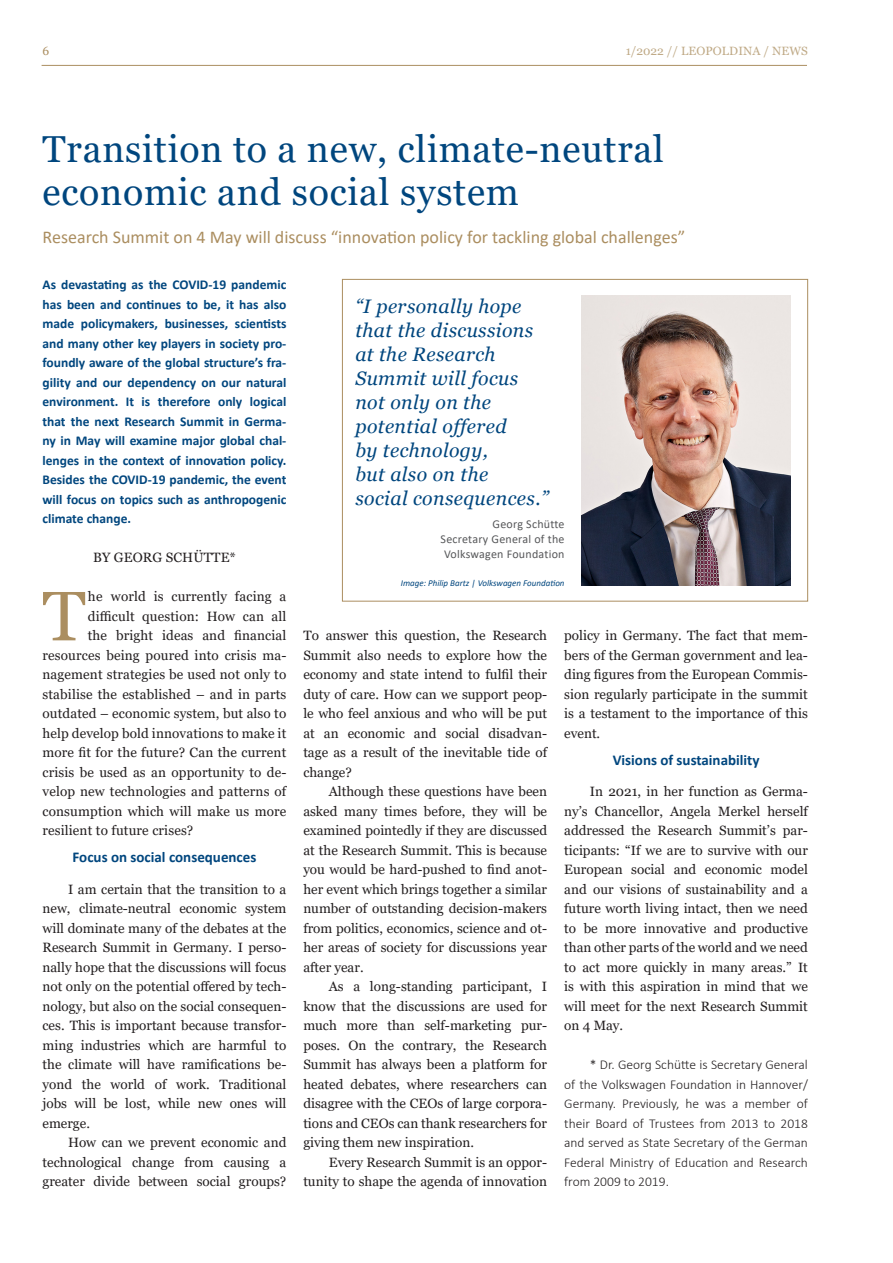
<style>
.page{position:relative;width:893px;height:1263px;background:#fff}
.page>*{position:absolute;margin:0;border:0;box-sizing:border-box;transform-origin:0 0}
.Flisstext_mit_Initia{font:69.75px "Georgia";color:#ab8e60}
.Headline_2___mittel{font:37.5px/43.5px "Georgia";letter-spacing:.02em;color:#00467e}
.Zitat_im_Kasten{font:italic 19.5px/24px "Georgia";letter-spacing:.02em;color:#00467e}
.Subline_2_-_mittel{font:18px "Calibri";color:#ab8e60}
.Fliesstext{font:700 15px "Calibri";color:#00467e}
.Flisstext_mit_Initia-2{font:13.5px/19.5px "Georgia";color:#231f20;text-align:justify}
.t1{font:700 13.5px/19.5px "Calibri";color:#00467e;text-align:justify}
.t2{font:300 13.5px/19.5px "Calibri";color:#231f20;text-align:justify}
.NEU_Fließtext_1_Absa{font:13.5px "Georgia";letter-spacing:.01em;color:#231f20}
.Zitat_im_Kasten-2{font:12px/15px "Calibri";letter-spacing:.02em;color:#57585a;text-align:justify}
.t3{font:12px "Georgia";letter-spacing:.01em;color:#c0aa87}
.t4{font:12px "Georgia";color:#ab8e60}
.NEU_Vorspann{font:italic 9px "Calibri";color:#00467e}
</style>
<div class="page">
<hr style="left:42px;top:65px;width:765px;height:1px;background:#ab8e60">
<div style="left:342px;top:279px;width:466px;height:322px;border:1px solid #ab8e60"></div>
<img style="left:582px;top:296px;width:208px;height:290px">
<p class="t4" style="left:43px;top:44px;width:8px">6</p>
<p class="t3" style="left:626px;top:44px;width:184px">1/2022 // LEOPOLDINA / NEWS</p>
<p class="Headline_2___mittel" style="left:43px;top:128px;width:623px">Transition to a new, climate-neutral economic and social system</p>
<p class="Subline_2_-_mittel" style="left:43px;top:225px;width:644px">Research Summit on 4 May will discuss “innovation policy for tackling global challenges”</p>
<p class="t1" style="left:43px;top:275px;width:245px">As devastating as the COVID-19 pandemic has been and continues to be, it has also made policymakers, businesses, scientists and many other key players in society pro&shy;foundly aware of the global structure’s fra&shy;gility and our dependency on our natural environment. It is therefore only logical that the next Research Summit in Germa&shy;ny in May will examine major global chal&shy;lenges in the context of innovation policy.<br>Besides the COVID-19 pandemic, the event will focus on topics such as anthropogenic climate change.</p>
<p class="NEU_Fließtext_1_Absa" style="left:93px;top:549px;width:144px">BY GEORG SCHÜTTE*</p>
<p class="Flisstext_mit_Initia" style="left:43px;top:574px;width:45px">T</p>
<p class="Flisstext_mit_Initia-2" style="left:88px;top:587px;width:200px">he world is currently facing a</p>
<p class="Flisstext_mit_Initia-2" style="left:88px;top:607px;width:200px">difficult question: How can all</p>
<p class="Flisstext_mit_Initia-2" style="left:88px;top:626px;width:200px">the bright ideas and financial</p>
<p class="Flisstext_mit_Initia-2" style="left:43px;top:646px;width:245px">resources being poured into crisis ma-</p>
<p class="Flisstext_mit_Initia-2" style="left:43px;top:665px;width:245px">nagement strategies be used not only to</p>
<p class="Flisstext_mit_Initia-2" style="left:43px;top:685px;width:245px">stabilise the established – and in parts</p>
<p class="Flisstext_mit_Initia-2" style="left:43px;top:704px;width:245px">outdated – economic system, but also to</p>
<p class="Flisstext_mit_Initia-2" style="left:43px;top:724px;width:245px">help develop bold innovations to make it</p>
<p class="Flisstext_mit_Initia-2" style="left:43px;top:743px;width:245px">more fit for the future? Can the current</p>
<p class="Flisstext_mit_Initia-2" style="left:43px;top:763px;width:245px">crisis be used as an opportunity to de-</p>
<p class="Flisstext_mit_Initia-2" style="left:43px;top:782px;width:245px">velop new technologies and patterns of</p>
<p class="Flisstext_mit_Initia-2" style="left:43px;top:802px;width:245px">consumption which will make us more</p>
<p class="Flisstext_mit_Initia-2" style="left:43px;top:821px;width:152px">resilient to future crises?</p>
<p class="Fliesstext" style="left:73px;top:847px;width:185px">Focus on social consequences</p>
<p class="Flisstext_mit_Initia-2" style="left:43px;top:880px;width:245px;text-indent:26px">I am certain that the transition to a new, climate-neutral economic system will dominate many of the debates at the Research Summit in Germany. I perso&shy;nally hope that the discussions will focus not only on the potential offered by tech&shy;nology, but also on the social consequen&shy;ces. This is important because transfor&shy;ming industries which are harmful to the climate will have ramifications be&shy;yond the world of work. Traditional jobs will be lost, while new ones will emerge.</p>
<p class="Flisstext_mit_Initia-2" style="left:43px;top:1133px;width:245px;text-indent:26px">How can we prevent economic and technological change from causing a greater divide between social groups?</p>
<p class="Zitat_im_Kasten" style="left:355px;top:294px;width:195px">“I personally hope that the discussions at the Research<br>Summit will focus not only on the potential offered<br>by technology,<br>but also on the<br>social consequences.”</p>
<p class="Zitat_im_Kasten-2" style="left:441px;top:516px;width:125px;text-indent:52px">Georg Schütte Secretary General of the Volkswagen Foundation</p>
<p class="NEU_Vorspann" style="left:401px;top:577px;width:165px">Image: Philip Bartz | Volkswagen Foundation</p>
<p class="Flisstext_mit_Initia-2" style="left:303px;top:626px;width:245px">To answer this question, the Research Summit also needs to explore how the economy and state intend to fulfil their duty of care. How can we support peop&shy;le who feel anxious and who will be put at an economic and social disadvan&shy;tage as a result of the inevitable tide of change?</p>
<p class="Flisstext_mit_Initia-2" style="left:303px;top:782px;width:245px;text-indent:26px">Although these questions have been asked many times before, they will be examined pointedly if they are discussed at the Research Summit. This is because you would be hard-pushed to find anot&shy;her event which brings together a similar number of outstanding decision-makers from politics, economics, science and ot&shy;her areas of society for discussions year after year.</p>
<p class="Flisstext_mit_Initia-2" style="left:303px;top:977px;width:245px;text-indent:26px">As a long-standing participant, I know that the discussions are used for much more than self-marketing pur&shy;poses. On the contrary, the Research Summit has always been a platform for heated debates, where researchers can disagree with the CEOs of large corpora&shy;tions and CEOs can thank researchers for giving them new inspiration.</p>
<p class="Flisstext_mit_Initia-2" style="left:303px;top:1153px;width:245px;text-align:right">Every Research Summit is an oppor&shy;tunity to shape the agenda of innovation</p>
<p class="Flisstext_mit_Initia-2" style="left:564px;top:626px;width:245px">policy in Germany. The fact that mem&shy;bers of the German government and lea&shy;ding figures from the European Commis&shy;sion regularly participate in the summit is a testament to the importance of this event.</p>
<p class="Fliesstext" style="left:613px;top:749px;width:148px">Visions of sustainability</p>
<p class="Flisstext_mit_Initia-2" style="left:564px;top:782px;width:245px;text-indent:26px">In 2021, in her function as Germa&shy;ny’s Chancellor, Angela Merkel herself addressed the Research Summit’s par&shy;ticipants: “If we are to survive with our European social and economic model and our visions of sustainability and a future worth living intact, then we need to be more innovative and productive than other parts of the world and we need to act more quickly in many areas.” It is with this aspiration in mind that we will meet for the next Research Summit on 4 May.</p>
<p class="t2" style="left:564px;top:1055px;width:245px;text-indent:26px">* Dr. Georg Schütte is Secretary General of the Volkswagen Foundation in Hannover/ Germany. Previously, he was a member of their Board of Trustees from 2013 to 2018 and served as State Secretary of the German Federal Ministry of Education and Research from 2009 to 2019.</p>
</div>
